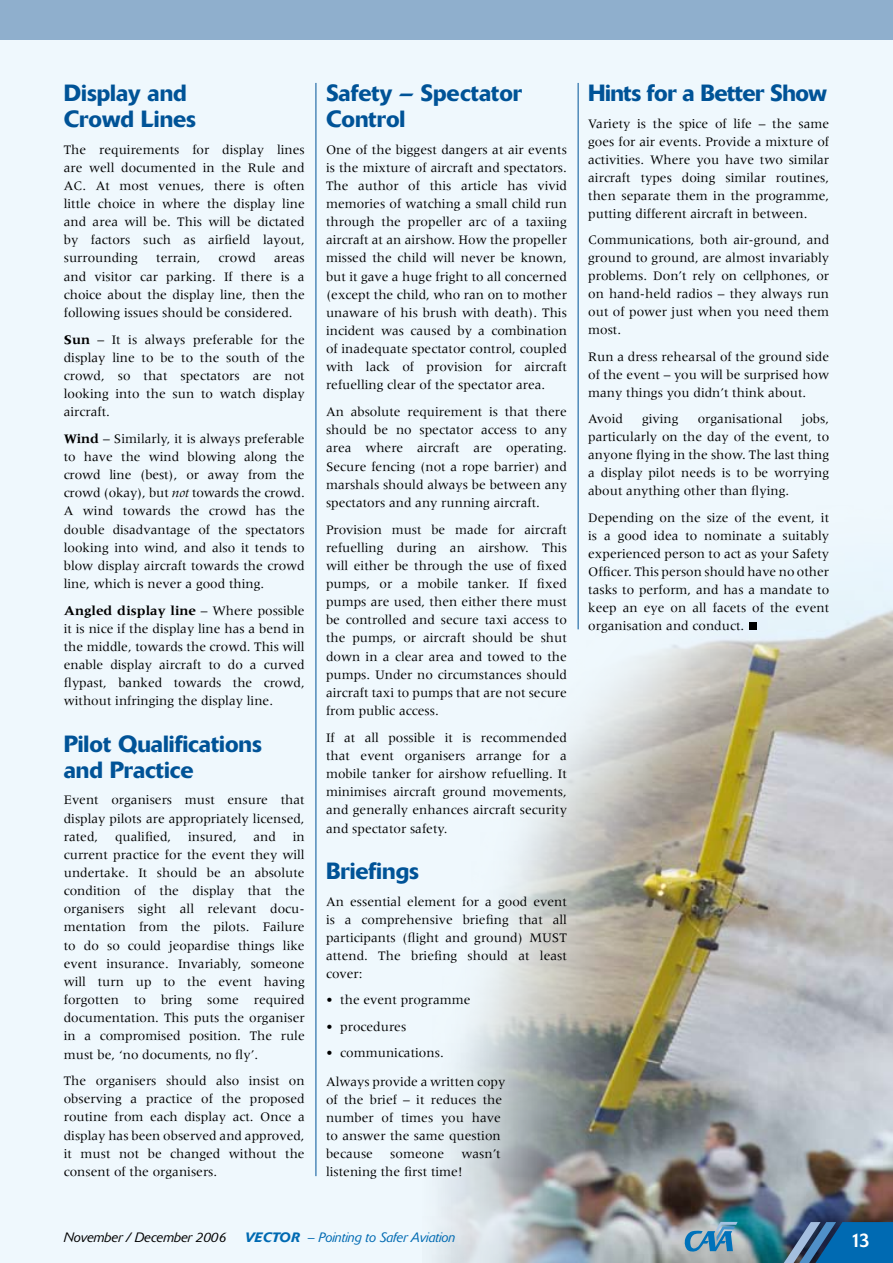
<style>
.page{position:relative;width:893px;height:1263px;background:#eff8fd}
.page>*{position:absolute;margin:0;border:0;box-sizing:border-box;transform-origin:0 0}
.t1{font:500 23.25px/25.5px "Delta";color:#005397}
.t2{font:500 23.25px "Delta";letter-spacing:-.02em;color:#005397}
.t3{font:19.5px "Delta";color:#fff}
.t4{font:13.5px/18.1px "Meridien";color:#000;text-align:justify}
.t5{font:italic 300 13.5px "Delta";color:#006ab2}
.t6{font:italic 300 13.5px "Delta";color:#000}
.s1{font-weight:700}
.s2{font-style:italic}
.s3{font-weight:500}
</style>
<div class="page">
<img style="left:435px;top:419px;width:458px;height:844px">
<hr style="left:316px;top:83px;width:1px;height:1093px;background:#005397">
<hr style="left:578px;top:83px;width:1px;height:546px;background:#005397">
<div style="left:749px;top:622px;width:8px;height:8px;background:#000"></div>
<svg style="left:685px;top:1222px;width:53px;height:30px"></svg>
<svg style="left:776px;top:1222px;width:117px;height:41px"></svg>
<div style="left:0;top:0;width:893px;height:40px;background:#8fafcd"></div>
<h1 class="t1" style="left:64px;top:80px;width:134px">Display and<br>Crowd Lines</h1>
<p class="t4" style="left:64px;top:140px;width:242px">The requirements for display lines are well documented in the Rule and AC. At most venues, there is often little choice in where the display line and area will be. This will be dictated by factors such as airfield layout, surrounding</p>
<p class="t4" style="left:156px;top:249px;width:46px">terrain,</p>
<p class="t4" style="left:219px;top:249px;width:39px">crowd</p>
<p class="t4" style="left:64px;top:249px;width:242px;text-indent:210px">areas and visitor car parking. If there is a choice about the display line, then the following issues should be considered.</p>
<p class="t4" style="left:64px;top:330px;width:242px"><span class="s1">Sun</span> – It is always preferable for the display line to be to the south of the crowd, so that spectators are not looking into the sun to watch display aircraft.</p>
<p class="t4" style="left:64px;top:429px;width:242px"><span class="s1">Wind</span> – Similarly, it is always preferable to have the wind blowing along the crowd line (best), or away from the crowd (okay), but <span class="s2">not</span> towards the crowd.<br>A wind towards the crowd has the double disadvantage of the spectators looking into wind, and also it tends to blow display aircraft towards the crowd line, which is never a good thing.</p>
<p class="t4" style="left:64px;top:601px;width:242px"><span class="s1">Angled display line</span> – Where possible it is nice if the display line has a bend in the middle, towards the crowd. This will enable display aircraft to do a curved flypast, banked towards the crowd, without infringing the display line.</p>
<h1 class="t1" style="left:64px;top:731px;width:200px">Pilot Qualifications and Practice</h1>
<p class="t4" style="left:64px;top:791px;width:242px">Event organisers must ensure that display pilots are appropriately licensed, rated, qualified, insured, and in current practice for the event they will undertake. It should be an absolute condition of the display that the organisers sight all relevant docu&shy;mentation from the pilots. Failure to do so could jeopardise things like event insurance. Invariably, someone will turn up to the event having forgotten to bring some required documentation. This puts the organiser in a compromised position. The rule must be, ‘no documents, no fly’.</p>
<p class="t4" style="left:64px;top:1072px;width:242px">The organisers should also insist on observing a practice of the proposed routine from each display act. Once a display has been observed and approved, it must not be changed without the consent of the organisers.</p>
<h1 class="t1" style="left:326px;top:80px;width:198px">Safety – Spectator<br>Control</h1>
<p class="t4" style="left:326px;top:140px;width:242px">One of the biggest dangers at air events is the mixture of aircraft and spectators.<br>The author of this article has vivid memories of watching a small child run through the propeller arc of a taxiing aircraft at an airshow. How the propeller missed the child will never be known, but it gave a huge fright to all concerned (except the child, who ran on to mother unaware of his brush with death). This incident was caused by a combination of inadequate spectator control, coupled with lack of provision for aircraft refuelling clear of the spectator area.</p>
<p class="t4" style="left:326px;top:403px;width:242px">An absolute requirement is that there should be no spectator access to any area where aircraft are operating.<br>Secure fencing (not a rope barrier) and marshals should always be between any spectators and any running aircraft.</p>
<p class="t4" style="left:326px;top:520px;width:242px">Provision must be made for aircraft refuelling during an airshow. This will either be through the use of fixed pumps, or a mobile tanker. If fixed pumps are used, then either there must be controlled and secure taxi access to the pumps, or aircraft should be shut down in a clear area and towed to the pumps. Under no circumstances should aircraft taxi to pumps that are not secure from public access.</p>
<p class="t4" style="left:326px;top:728px;width:242px">If at all possible it is recommended that event organisers arrange for a mobile tanker for airshow refuelling. It minimises aircraft ground movements, and generally enhances aircraft security and spectator safety.</p>
<h1 class="t1" style="left:326px;top:858px;width:94px">Briefings</h1>
<p class="t4" style="left:326px;top:892px;width:242px">An essential element for a good event is a comprehensive briefing that all participants (flight and ground) MUST attend. The briefing should at least cover:</p>
<p class="t4" style="left:326px;top:991px;width:146px">• the event programme</p>
<p class="t4" style="left:326px;top:1017px;width:82px">• procedures</p>
<p class="t4" style="left:326px;top:1038px;width:181px;line-height:28.7px">• communications.<br>Always provide a written copy</p>
<p class="t4" style="left:326px;top:1090px;width:178px">of the brief – it reduces the number of times you have to answer the same question because</p>
<p class="t4" style="left:326px;top:1144px;width:176px;text-indent:135px">wasn’t listening the first time!</p>
<p class="t4" style="left:390px;top:1144px;width:55px">someone</p>
<h1 class="t2" style="left:588px;top:79px;width:240px">Hints for a Better Show</h1>
<p class="t4" style="left:588px;top:114px;width:242px">Variety is the spice of life – the same goes for air events. Provide a mixture of activities. Where you have two similar aircraft types doing similar routines, then separate them in the programme, putting different aircraft in between.</p>
<p class="t4" style="left:588px;top:231px;width:242px">Communications, both air-ground, and ground to ground, are almost invariably problems. Don’t rely on cellphones, or on hand-held radios – they always run out of power just when you need them most.</p>
<p class="t4" style="left:588px;top:347px;width:242px">Run a dress rehearsal of the ground side of the event – you will be surprised how many things you didn’t think about.</p>
<p class="t4" style="left:588px;top:410px;width:36px">Avoid</p>
<p class="t4" style="left:642px;top:410px;width:38px">giving</p>
<p class="t4" style="left:698px;top:410px;width:86px">organisational</p>
<p class="t4" style="left:588px;top:410px;width:242px;text-indent:213px">jobs, particularly on the day of the event, to anyone flying in the show. The last thing a display pilot needs is to be worrying about anything other than flying.</p>
<p class="t4" style="left:588px;top:508px;width:242px">Depending on the size of the event, it is a good idea to nominate a suitably experienced person to act as your Safety Officer. This person should have no other tasks to perform, and has a mandate to keep an eye on all facets of the event organisation and conduct.</p>
<p class="t6" style="left:64px;top:1230px;width:164px">November / December 2006</p>
<p class="t5" style="left:245px;top:1230px;width:212px"><span class="s3">VECTOR</span> – Pointing to Safer Aviation</p>
<h2 class="t3" style="left:850px;top:1228px;width:21px">13</h2>
</div>
